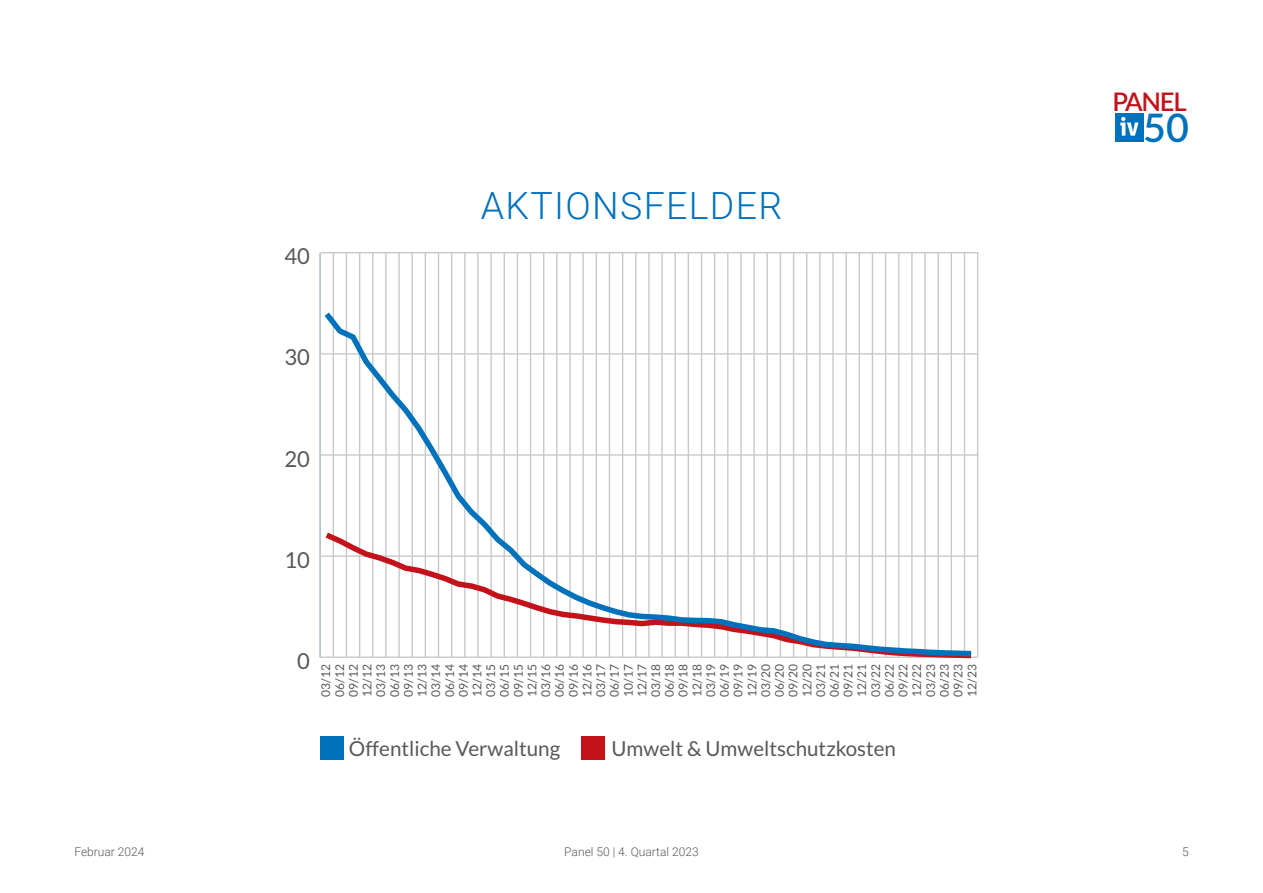
<style>
.page{position:relative;width:1263px;height:893px;background:#fff}
.page>*{position:absolute;margin:0;border:0;box-sizing:border-box;transform-origin:0 0}
.t1{font:600 39.3px "Lato";color:#0072bc}
.t2{font:300 37.5px "Roboto";letter-spacing:.035em;color:#0072bc}
.t3{font:600 25.65px "Lato";letter-spacing:-.05em;color:#c4121a}
.t4{font:22.05px "Lato";color:#57585a}
.t5{font:20.55px "Lato";color:#57585a}
.t6{font:12px/13.8px "Lato";color:#57585a;text-align:justify}
.t7{font:300 12px "Roboto";color:#57585a}
</style>
<div class="page">
<div style="left:1114px;top:113px;width:29px;height:29px;background:#0072bc"></div>
<svg style="left:1120px;top:117px;width:18px;height:19px"></svg>
<div style="left:320px;top:736px;width:24px;height:24px;background:#0072bc"></div>
<div style="left:581px;top:736px;width:24px;height:24px;background:#c4121a"></div>
<hr style="left:319px;top:253px;width:2px;height:404px;background:#92b6c7">
<hr style="left:333px;top:253px;width:1px;height:404px;background:#c7c8ca">
<hr style="left:346px;top:253px;width:1px;height:404px;background:#c7c8ca">
<hr style="left:359px;top:253px;width:1px;height:404px;background:#c7c8ca">
<hr style="left:372px;top:253px;width:1px;height:404px;background:#c7c8ca">
<hr style="left:385px;top:253px;width:2px;height:404px;background:#c7c8ca">
<hr style="left:398px;top:253px;width:2px;height:404px;background:#c7c8ca">
<hr style="left:411px;top:253px;width:2px;height:404px;background:#c7c8ca">
<hr style="left:425px;top:253px;width:1px;height:404px;background:#c7c8ca">
<hr style="left:438px;top:253px;width:1px;height:404px;background:#c7c8ca">
<hr style="left:451px;top:253px;width:1px;height:404px;background:#c7c8ca">
<hr style="left:464px;top:253px;width:1px;height:404px;background:#c7c8ca">
<hr style="left:477px;top:253px;width:2px;height:404px;background:#c7c8ca">
<hr style="left:490px;top:253px;width:2px;height:404px;background:#c7c8ca">
<hr style="left:504px;top:253px;width:1px;height:404px;background:#c7c8ca">
<hr style="left:517px;top:253px;width:1px;height:404px;background:#c7c8ca">
<hr style="left:530px;top:253px;width:1px;height:404px;background:#c7c8ca">
<hr style="left:543px;top:253px;width:1px;height:404px;background:#c7c8ca">
<hr style="left:556px;top:253px;width:1px;height:404px;background:#c7c8ca">
<hr style="left:569px;top:253px;width:2px;height:404px;background:#c7c8ca">
<hr style="left:582px;top:253px;width:2px;height:404px;background:#c7c8ca">
<hr style="left:596px;top:253px;width:1px;height:404px;background:#c7c8ca">
<hr style="left:609px;top:253px;width:1px;height:404px;background:#c7c8ca">
<hr style="left:622px;top:253px;width:1px;height:404px;background:#c7c8ca">
<hr style="left:635px;top:253px;width:1px;height:404px;background:#c7c8ca">
<hr style="left:648px;top:253px;width:2px;height:404px;background:#c7c8ca">
<hr style="left:661px;top:253px;width:2px;height:404px;background:#c7c8ca">
<hr style="left:674px;top:253px;width:2px;height:404px;background:#c7c8ca">
<hr style="left:688px;top:253px;width:1px;height:404px;background:#c7c8ca">
<hr style="left:701px;top:253px;width:1px;height:404px;background:#c7c8ca">
<hr style="left:714px;top:253px;width:1px;height:404px;background:#c7c8ca">
<hr style="left:727px;top:253px;width:1px;height:404px;background:#c7c8ca">
<hr style="left:740px;top:253px;width:2px;height:404px;background:#c7c8ca">
<hr style="left:753px;top:253px;width:2px;height:404px;background:#c7c8ca">
<hr style="left:766px;top:253px;width:2px;height:404px;background:#c7c8ca">
<hr style="left:780px;top:253px;width:1px;height:404px;background:#c7c8ca">
<hr style="left:793px;top:253px;width:1px;height:404px;background:#c7c8ca">
<hr style="left:806px;top:253px;width:1px;height:404px;background:#c7c8ca">
<hr style="left:819px;top:253px;width:1px;height:404px;background:#c7c8ca">
<hr style="left:832px;top:253px;width:2px;height:404px;background:#c7c8ca">
<hr style="left:845px;top:253px;width:2px;height:404px;background:#c7c8ca">
<hr style="left:859px;top:253px;width:1px;height:404px;background:#c7c8ca">
<hr style="left:872px;top:253px;width:1px;height:404px;background:#c7c8ca">
<hr style="left:885px;top:253px;width:1px;height:404px;background:#c7c8ca">
<hr style="left:898px;top:253px;width:1px;height:404px;background:#c7c8ca">
<hr style="left:911px;top:253px;width:1px;height:404px;background:#c7c8ca">
<hr style="left:924px;top:253px;width:2px;height:404px;background:#c7c8ca">
<hr style="left:937px;top:253px;width:2px;height:404px;background:#c7c8ca">
<hr style="left:951px;top:253px;width:1px;height:404px;background:#c7c8ca">
<hr style="left:964px;top:253px;width:1px;height:404px;background:#c7c8ca">
<hr style="left:977px;top:253px;width:1px;height:404px;background:#c7c8ca">
<hr style="left:320px;top:253px;width:1px;height:404px;background:#c7c8ca">
<hr style="left:320px;top:657px;width:658px;height:1px;background:#c7c8ca">
<hr style="left:320px;top:555px;width:658px;height:2px;background:#c7c8ca">
<hr style="left:321px;top:454px;width:657px;height:2px;background:#c7c8ca">
<hr style="left:320px;top:353px;width:658px;height:2px;background:#c7c8ca">
<hr style="left:321px;top:252px;width:657px;height:1px;background:#c7c8ca">
<svg style="left:325px;top:313px;width:646px;height:343px"></svg>
<p class="t4" style="left:284px;top:244px;width:27px">40</p>
<p class="t4" style="left:284px;top:345px;width:27px">30</p>
<h2 class="t2" style="left:481px;top:179px;width:303px">AKTIONSFELDER</h2>
<p class="t4" style="left:284px;top:446px;width:27px">20</p>
<p class="t4" style="left:284px;top:547px;width:27px">10</p>
<p class="t4" style="left:297px;top:648px;width:14px">0</p>
<p class="t6" style="left:319px;top:697px;width:34px;rotate:-90deg">03/12<br>06/12<br>09/12<br>12/12<br>03/13<br>06/13<br>09/13<br>12/13<br>03/14<br>06/14<br>09/14<br>12/14<br>03/15<br>06/15<br>09/15<br>12/15<br>03/16<br>06/16<br>09/16<br>12/16<br>03/17<br>06/17<br>10/17<br>12/17<br>03/18<br>06/18<br>09/18<br>12/18<br>03/19<br>06/19<br>09/19<br>12/19<br>03/20<br>06/20<br>09/20<br>12/20<br>03/21<br>06/21<br>09/21<br>12/21<br>03/22<br>06/22<br>09/22<br>12/22<br>03/23<br>06/23<br>09/23<br>12/23</p>
<p class="t5" style="left:349px;top:737px;width:213px">Öffentliche Verwaltung</p>
<p class="t5" style="left:612px;top:737px;width:286px">Umwelt &amp; Umweltschutzkosten</p>
<p class="t7" style="left:74px;top:843px;width:72px">Februar 2024</p>
<p class="t7" style="left:564px;top:844px;width:136px">Panel 50 | 4. Quartal 2023</p>
<h3 class="t3" style="left:1112px;top:83px;width:76px">PANEL</h3>
<h1 class="t1" style="left:1143px;top:99px;width:47px">50</h1>
<p class="t7" style="left:1182px;top:843px;width:8px">5</p>
</div>
